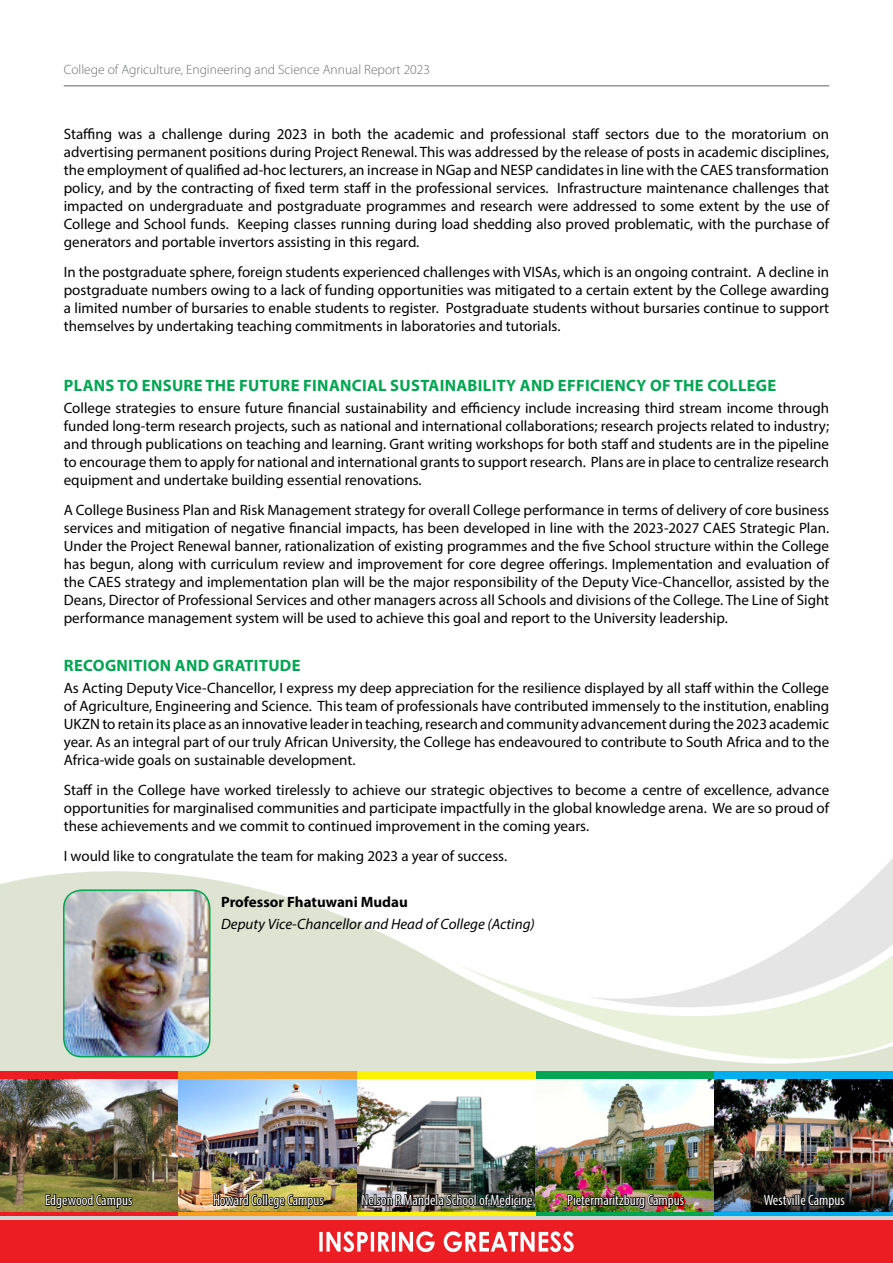
<style>
.page{position:relative;width:893px;height:1263px;background:#fff}
.page>*{position:absolute;margin:0;border:0;box-sizing:border-box;transform-origin:0 0}
.t1{font:700 16.5px "Myriad Pro";letter-spacing:.02em;color:#00a651}
.t2{font:15px/18px "Myriad Pro";color:#000;text-align:justify}
.t3{font:condensed 15px "Myriad Pro";color:#fff}
.t4{font:italic 15px "Myriad Pro";color:#000}
.t5{font:700 15px "Myriad Pro";color:#000}
.t6{font:300 13.5px "Myriad Pro";color:#6d6e71}
</style>
<div class="page">
<svg style="left:0;top:871px;width:447px;height:200px;fill:#dee4d1"></svg>
<svg style="left:447px;top:964px;width:446px;height:107px;fill:#dee4d1"></svg>
<svg style="left:580px;top:858px;width:313px;height:183px"></svg>
<div style="left:0;top:1071px;width:179px;height:156px;background:#ed1d24"></div>
<div style="left:179px;top:1071px;width:178px;height:156px;background:#f99d1c"></div>
<div style="left:357px;top:1071px;width:179px;height:156px;background:#fff200"></div>
<div style="left:536px;top:1071px;width:178px;height:156px;background:#00a651"></div>
<div style="left:714px;top:1071px;width:179px;height:156px;background:#00aeef"></div>
<img style="left:0;top:1079px;width:893px;height:132px">
<svg style="left:45px;top:1173px;width:89px;height:39px;background:#615e2d"></svg>
<img style="left:762px;top:1169px;width:84px;height:43px">
<hr style="left:64px;top:85px;width:765px;height:2px;background:#939598">
<img style="left:64px;top:890px;width:146px;height:167px">
<div style="left:63px;top:889px;width:148px;height:168px;border:2px solid #00a651;border-radius:18px"></div>
<div style="left:0;top:1216px;width:893px;height:47px;background:#d1d3d4"></div>
<div style="left:0;top:1220px;width:893px;height:43px;background:#ed1d24"></div>
<img style="left:212px;top:1137px;width:473px;height:115px">
<p class="t6" style="left:64px;top:62px;width:368px">College of Agriculture, Engineering and Science Annual Report 2023</p>
<p class="t2" style="left:64px;top:125px;width:767px">Staffing was a challenge during 2023 in both the academic and professional staff sectors due to the moratorium on advertising permanent positions during Project Renewal. This was addressed by the release of posts in academic disciplines, the employment of qualified ad-hoc lecturers, an increase in NGap and NESP candidates in line with the CAES transformation policy, and by the contracting of fixed term staff in the professional services. Infrastructure maintenance challenges that impacted on undergraduate and postgraduate programmes and research were addressed to some extent by the use of College and School funds. Keeping classes running during load shedding also proved problematic, with the purchase of generators and portable invertors assisting in this regard.</p>
<p class="t2" style="left:64px;top:263px;width:767px">In the postgraduate sphere, foreign students experienced challenges with VISAs, which is an ongoing contraint. A decline in postgraduate numbers owing to a lack of funding opportunities was mitigated to a certain extent by the College awarding a limited number of bursaries to enable students to register. Postgraduate students without bursaries continue to support themselves by undertaking teaching commitments in laboratories and tutorials.</p>
<p class="t1" style="left:64px;top:374px;width:714px">PLANS TO ENSURE THE FUTURE FINANCIAL SUSTAINABILITY AND EFFICIENCY OF THE COLLEGE</p>
<p class="t2" style="left:64px;top:399px;width:767px">College strategies to ensure future financial sustainability and efficiency include increasing third stream income through funded long-term research projects, such as national and international collaborations; research projects related to industry; and through publications on teaching and learning. Grant writing workshops for both staff and students are in the pipeline to encourage them to apply for national and international grants to support research. Plans are in place to centralize research equipment and undertake building essential renovations.</p>
<p class="t2" style="left:64px;top:501px;width:767px">A College Business Plan and Risk Management strategy for overall College performance in terms of delivery of core business services and mitigation of negative financial impacts, has been developed in line with the 2023-2027 CAES Strategic Plan.<br>Under the Project Renewal banner, rationalization of existing programmes and the five School structure within the College has begun, along with curriculum review and improvement for core degree offerings. Implementation and evaluation of the CAES strategy and implementation plan will be the major responsibility of the Deputy Vice-Chancellor, assisted by the Deans, Director of Professional Services and other managers across all Schools and divisions of the College. The Line of Sight performance management system will be used to achieve this goal and report to the University leadership.</p>
<p class="t1" style="left:64px;top:655px;width:238px">RECOGNITION AND GRATITUDE</p>
<p class="t2" style="left:64px;top:679px;width:767px">As Acting Deputy Vice-Chancellor, I express my deep appreciation for the resilience displayed by all staff within the College of Agriculture, Engineering and Science. This team of professionals have contributed immensely to the institution, enabling UKZN to retain its place as an innovative leader in teaching, research and community advancement during the 2023 academic year. As an integral part of our truly African University, the College has endeavoured to contribute to South Africa and to the Africa-wide goals on sustainable development.</p>
<p class="t2" style="left:64px;top:781px;width:767px">Staff in the College have worked tirelessly to achieve our strategic objectives to become a centre of excellence, advance opportunities for marginalised communities and participate impactfully in the global knowledge arena. We are so proud of these achievements and we commit to continued improvement in the coming years.</p>
<p class="t2" style="left:64px;top:847px;width:445px">I would like to congratulate the team for making 2023 a year of success.</p>
<p class="t5" style="left:221px;top:892px;width:188px">Professor Fhatuwani Mudau</p>
<p class="t4" style="left:221px;top:915px;width:315px">Deputy Vice-Chancellor and Head of College (Acting)</p>
<p class="t3" style="left:45px;top:1191px;width:89px">Edgewood Campus</p>
<p class="t3" style="left:213px;top:1191px;width:112px">Howard College Campus</p>
<p class="t3" style="left:361px;top:1191px;width:173px">Nelson R Mandela School of Medicine</p>
<p class="t3" style="left:567px;top:1191px;width:119px">Pietermaritzburg Campus</p>
<p class="t3" style="left:764px;top:1191px;width:82px">Westville Campus</p>
</div>
